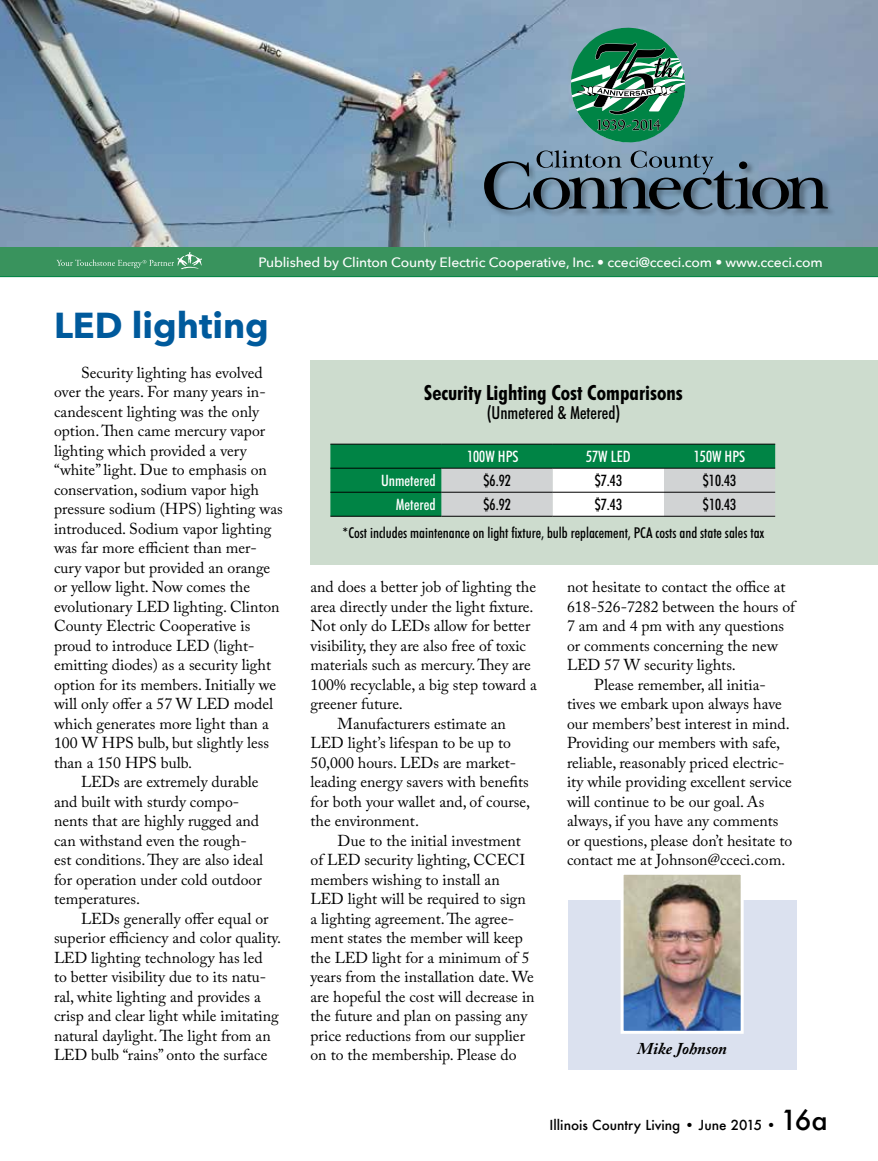
<style>
.page{position:relative;width:878px;height:1161px;background:#fff}
.page>*{position:absolute;margin:0;border:0;box-sizing:border-box;transform-origin:0 0}
.t1{font:700 36px "Avenir Next";color:#005a9c}
.t2{font:700 condensed 21px "Futura BT";color:#000}
.t3{font:500 condensed 18px "Futura BT";color:#000}
.t4{font:italic 700 16.5px "Adobe Caslon Pro";color:#000}
.t5{font:15.75px "Adobe Caslon Pro";color:#000}
.t6{font:500 condensed 15.75px "Futura BT";color:#fff}
.t7{font:500 condensed 15.75px "Futura BT";color:#000}
.t8{font:500 condensed 15px "Futura BT";color:#000}
.t9{font:500 13.5px "Avenir Next";letter-spacing:-.01em;color:#fff}
.t10{font:500 13.5px "Futura";color:#000}
.s1{font-size:27px}
</style>
<div class="page">
<img style="left:0;top:0;width:878px;height:246px">
<div style="left:483px;top:161px;width:353px;height:57px;background:#000;opacity:.3"></div>
<svg style="left:0;top:246px;width:878px;height:31px;background:#3c9461"></svg>
<svg style="left:484px;top:25px;width:343px;height:185px;background:#6e8f9c"></svg>
<div style="left:567px;top:900px;width:229px;height:170px;background:#dbe1ef"></div>
<img style="left:624px;top:876px;width:115px;height:154px">
<div style="left:620px;top:872px;width:123px;height:162px;border:3px solid #fff"></div>
<div style="left:310px;top:360px;width:568px;height:204px;background:#cddcce"></div>
<svg style="left:330px;top:445px;width:445px;height:71px"></svg>
<hr style="left:330px;top:444px;width:111px;height:1px;background:#000">
<hr style="left:441px;top:444px;width:111px;height:1px;background:#000">
<hr style="left:552px;top:444px;width:112px;height:1px;background:#000">
<hr style="left:664px;top:444px;width:111px;height:1px;background:#000">
<hr style="left:330px;top:468px;width:111px;height:1px;background:#000">
<hr style="left:441px;top:468px;width:111px;height:1px;background:#000">
<hr style="left:552px;top:468px;width:112px;height:1px;background:#000">
<hr style="left:664px;top:468px;width:111px;height:1px;background:#000">
<hr style="left:330px;top:492px;width:111px;height:1px;background:#000">
<hr style="left:441px;top:492px;width:111px;height:1px;background:#000">
<hr style="left:552px;top:492px;width:112px;height:1px;background:#000">
<hr style="left:664px;top:492px;width:111px;height:1px;background:#000">
<hr style="left:330px;top:516px;width:111px;height:1px;background:#000">
<hr style="left:441px;top:516px;width:111px;height:1px;background:#000">
<hr style="left:552px;top:516px;width:112px;height:1px;background:#000">
<hr style="left:664px;top:516px;width:111px;height:1px;background:#000">
<p class="t9" style="left:258px;top:251px;width:566px">Published by Clinton County Electric Cooperative, Inc. • cceci@cceci.com • www.cceci.com</p>
<h1 class="t1" style="left:54px;top:294px;width:216px">LED lighting</h1>
<p class="t5" style="left:81px;top:363px;width:183px">Security lighting has evolved</p>
<p class="t5" style="left:54px;top:382px;width:213px">over the years. For many years in-</p>
<p class="t5" style="left:54px;top:402px;width:207px">candescent lighting was the only</p>
<p class="t5" style="left:54px;top:421px;width:213px">option. Then came mercury vapor</p>
<p class="t5" style="left:54px;top:441px;width:194px">lighting which provided a very</p>
<p class="t5" style="left:54px;top:460px;width:214px">“white” light. Due to emphasis on</p>
<p class="t5" style="left:54px;top:480px;width:206px">conservation, sodium vapor high</p>
<p class="t5" style="left:54px;top:499px;width:230px">pressure sodium (HPS) lighting was</p>
<p class="t5" style="left:54px;top:519px;width:219px">introduced. Sodium vapor lighting</p>
<p class="t5" style="left:54px;top:538px;width:204px">was far more efficient than mer-</p>
<p class="t5" style="left:54px;top:558px;width:218px">cury vapor but provided an orange</p>
<p class="t5" style="left:54px;top:577px;width:198px">or yellow light. Now comes the</p>
<p class="t5" style="left:54px;top:597px;width:227px">evolutionary LED lighting. Clinton</p>
<p class="t5" style="left:54px;top:616px;width:198px">County Electric Cooperative is</p>
<p class="t5" style="left:54px;top:636px;width:202px">proud to introduce LED (light-</p>
<p class="t5" style="left:54px;top:655px;width:218px">emitting diodes) as a security light</p>
<p class="t5" style="left:54px;top:675px;width:223px">option for its members. Initially we</p>
<p class="t5" style="left:54px;top:694px;width:221px">will only offer a 57 W LED model</p>
<p class="t5" style="left:54px;top:714px;width:216px">which generates more light than a</p>
<p class="t5" style="left:54px;top:733px;width:216px">100 W HPS bulb, but slightly less</p>
<p class="t5" style="left:54px;top:753px;width:140px">than a 150 HPS bulb.</p>
<p class="t5" style="left:81px;top:772px;width:179px">LEDs are extremely durable</p>
<p class="t5" style="left:54px;top:792px;width:187px">and built with sturdy compo-</p>
<p class="t5" style="left:54px;top:811px;width:206px">nents that are highly rugged and</p>
<p class="t5" style="left:54px;top:831px;width:194px">can withstand even the rough-</p>
<p class="t5" style="left:54px;top:850px;width:210px">est conditions. They are also ideal</p>
<p class="t5" style="left:54px;top:870px;width:209px">for operation under cold outdoor</p>
<p class="t5" style="left:54px;top:889px;width:87px">temperatures.</p>
<p class="t5" style="left:81px;top:909px;width:189px">LEDs generally offer equal or</p>
<p class="t5" style="left:54px;top:928px;width:228px">superior efficiency and color quality.</p>
<p class="t5" style="left:54px;top:948px;width:210px">LED lighting technology has led</p>
<p class="t5" style="left:54px;top:967px;width:214px">to better visibility due to its natu-</p>
<p class="t5" style="left:54px;top:987px;width:208px">ral, white lighting and provides a</p>
<p class="t5" style="left:54px;top:1006px;width:226px">crisp and clear light while imitating</p>
<p class="t5" style="left:54px;top:1026px;width:218px">natural daylight. The light from an</p>
<p class="t5" style="left:54px;top:1045px;width:215px">LED bulb “rains” onto the surface</p>
<h2 class="t2" style="left:424px;top:380px;width:260px">Security Lighting Cost Comparisons</h2>
<p class="t3" style="left:486px;top:402px;width:135px">(Unmetered &amp; Metered)</p>
<p class="t6" style="left:467px;top:447px;width:53px">100W HPS</p>
<p class="t6" style="left:586px;top:447px;width:46px">57W LED</p>
<p class="t6" style="left:693px;top:447px;width:53px">150W HPS</p>
<p class="t6" style="left:381px;top:471px;width:56px">Unmetered</p>
<p class="t7" style="left:483px;top:471px;width:29px">$6.92</p>
<p class="t7" style="left:594px;top:471px;width:29px">$7.43</p>
<p class="t7" style="left:703px;top:471px;width:35px">$10.43</p>
<p class="t6" style="left:396px;top:495px;width:41px">Metered</p>
<p class="t7" style="left:483px;top:495px;width:29px">$6.92</p>
<p class="t7" style="left:594px;top:495px;width:29px">$7.43</p>
<p class="t7" style="left:703px;top:495px;width:35px">$10.43</p>
<p class="t8" style="left:342px;top:524px;width:423px">*Cost includes maintenance on light fixture, bulb replacement, PCA costs and state sales tax</p>
<p class="t5" style="left:310px;top:577px;width:227px">and does a better job of lighting the</p>
<p class="t5" style="left:310px;top:597px;width:224px">area directly under the light fixture.</p>
<p class="t5" style="left:310px;top:616px;width:221px">Not only do LEDs allow for better</p>
<p class="t5" style="left:310px;top:636px;width:217px">visibility, they are also free of toxic</p>
<p class="t5" style="left:310px;top:655px;width:222px">materials such as mercury. They are</p>
<p class="t5" style="left:310px;top:675px;width:228px">100% recyclable, a big step toward a</p>
<p class="t5" style="left:310px;top:694px;width:94px">greener future.</p>
<p class="t5" style="left:337px;top:714px;width:170px">Manufacturers estimate an</p>
<p class="t5" style="left:310px;top:733px;width:202px">LED light’s lifespan to be up to</p>
<p class="t5" style="left:310px;top:753px;width:207px">50,000 hours. LEDs are market-</p>
<p class="t5" style="left:310px;top:772px;width:220px">leading energy savers with benefits</p>
<p class="t5" style="left:310px;top:792px;width:221px">for both your wallet and, of course,</p>
<p class="t5" style="left:310px;top:811px;width:110px">the environment.</p>
<p class="t5" style="left:337px;top:831px;width:185px">Due to the initial investment</p>
<p class="t5" style="left:310px;top:850px;width:216px">of LED security lighting, CCECI</p>
<p class="t5" style="left:310px;top:870px;width:191px">members wishing to install an</p>
<p class="t5" style="left:310px;top:889px;width:217px">LED light will be required to sign</p>
<p class="t5" style="left:310px;top:909px;width:205px">a lighting agreement. The agree-</p>
<p class="t5" style="left:310px;top:928px;width:214px">ment states the member will keep</p>
<p class="t5" style="left:310px;top:948px;width:221px">the LED light for a minimum of 5</p>
<p class="t5" style="left:310px;top:967px;width:225px">years from the installation date. We</p>
<p class="t5" style="left:310px;top:987px;width:225px">are hopeful the cost will decrease in</p>
<p class="t5" style="left:310px;top:1006px;width:218px">the future and plan on passing any</p>
<p class="t5" style="left:310px;top:1026px;width:216px">price reductions from our supplier</p>
<p class="t5" style="left:310px;top:1045px;width:207px">on to the membership. Please do</p>
<p class="t5" style="left:567px;top:577px;width:220px">not hesitate to contact the office at</p>
<p class="t5" style="left:567px;top:597px;width:229px">618-526-7282 between the hours of</p>
<p class="t5" style="left:567px;top:616px;width:218px">7 am and 4 pm with any questions</p>
<p class="t5" style="left:567px;top:636px;width:212px">or comments concerning the new</p>
<p class="t5" style="left:567px;top:655px;width:170px">LED 57 W security lights.</p>
<p class="t5" style="left:594px;top:675px;width:173px">Please remember, all initia-</p>
<p class="t5" style="left:567px;top:694px;width:216px">tives we embark upon always have</p>
<p class="t5" style="left:567px;top:714px;width:224px">our members’ best interest in mind.</p>
<p class="t5" style="left:567px;top:733px;width:215px">Providing our members with safe,</p>
<p class="t5" style="left:567px;top:753px;width:219px">reliable, reasonably priced electric-</p>
<p class="t5" style="left:567px;top:772px;width:226px">ity while providing excellent service</p>
<p class="t5" style="left:567px;top:792px;width:199px">will continue to be our goal. As</p>
<p class="t5" style="left:567px;top:811px;width:213px">always, if you have any comments</p>
<p class="t5" style="left:567px;top:831px;width:227px">or questions, please don’t hesitate to</p>
<p class="t5" style="left:567px;top:850px;width:220px">contact me at Johnson@cceci.com.</p>
<p class="t4" style="left:637px;top:1039px;width:91px">Mike Johnson</p>
<p class="t10" style="left:549px;top:1116px;width:280px">Illinois Country Living • June 2015 • <span class="s1">16a</span></p>
</div>
